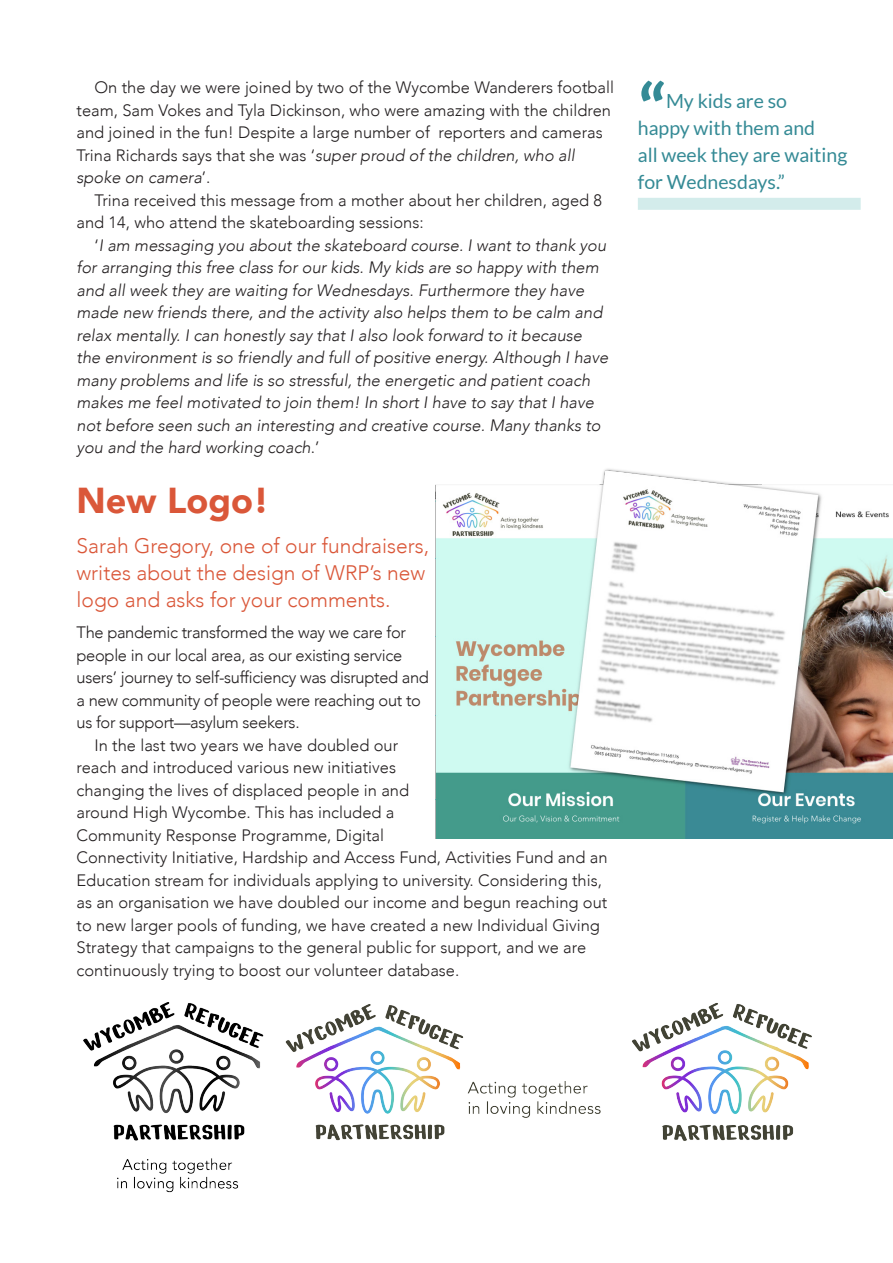
<style>
.page{position:relative;width:893px;height:1263px;background:#fff}
.page>*{position:absolute;margin:0;border:0;box-sizing:border-box;transform-origin:0 0}
.quote_2{font:700 72px "Lato";color:#348a95}
.heading_1{font:900 36px "Avenir";color:#da5739}
.standfirst{font:300 21px/27px "Avenir";color:#da5739}
.quote_2-2{font:19.5px/27px "Lato";color:#348a95}
.text{font:300 16.5px/22.5px "Avenir";color:#231f20}
.text-2{font:italic 300 16.5px/22.5px "Avenir";color:#231f20}
.text_first{font:300 16.5px/22.5px "Avenir";letter-spacing:-.02em;color:#231f20}
.s1{font-style:italic}
.s2{font-style:normal}
</style>
<div class="page">
<img style="left:435px;top:469px;width:458px;height:369px">
<img style="left:83px;top:1002px;width:180px;height:191px">
<img style="left:263px;top:1004px;width:305px;height:137px">
<img style="left:568px;top:1003px;width:244px;height:138px">
<div style="left:638px;top:198px;width:223px;height:12px;background:#d3eceb"></div>
<p class="text" style="left:77px;top:76px;width:539px;text-indent:18px">On the day we were joined by two of the Wycombe Wanderers football team, Sam Vokes and Tyla Dickinson, who were amazing with the children and joined in the fun! Despite a large number of reporters and cameras Trina Richards says that she was ‘<span class="s1">super proud of the children, who all spoke on camera</span>’.</p>
<p class="text" style="left:77px;top:189px;width:527px;text-indent:18px">Trina received this message from a mother about her children, aged 8 and 14, who attend the skateboarding sessions:</p>
<p class="text-2" style="left:77px;top:234px;width:533px;text-indent:18px"><span class="s2">‘</span>I am messaging you about the skateboard course. I want to thank you for arranging this free class for our kids. My kids are so happy with them and all week they are waiting for Wednesdays. Furthermore they have made new friends there, and the activity also helps them to be calm and relax mentally. I can honestly say that I also look forward to it because the environment is so friendly and full of positive energy. Although I have many problems and life is so stressful, the energetic and patient coach makes me feel motivated to join them! In short I have to say that I have not before seen such an interesting and creative course. Many thanks to you and the hard working coach<span class="s2">.’</span></p>
<p class="heading_1" style="left:77px;top:470px;width:194px">New Logo!</p>
<p class="standfirst" style="left:77px;top:532px;width:354px">Sarah Gregory, one of our fundraisers, writes about the design of WRP’s new logo and asks for your comments.</p>
<p class="text_first" style="left:77px;top:621px;width:354px">The pandemic transformed the way we care for people in our local area, as our existing service users’ journey to self-sufficiency was disrupted and a new community of people were reaching out to us for support—asylum seekers.</p>
<p class="text" style="left:77px;top:734px;width:532px;text-indent:18px">In the last two years we have doubled our<br>reach and introduced various new initiatives<br>changing the lives of displaced people in and<br>around High Wycombe. This has included a<br>Community Response Programme, Digital<br>Connectivity Initiative, Hardship and Access Fund, Activities Fund and an Education stream for individuals applying to university. Considering this, as an organisation we have doubled our income and begun reaching out to new larger pools of funding, we have created a new Individual Giving Strategy that campaigns to the general public for support, and we are continuously trying to boost our volunteer database.</p>
<p class="quote_2" style="left:638px;top:69px;width:30px">“</p>
<p class="quote_2-2" style="left:638px;top:88px;width:211px;text-indent:28px">My kids are so<br>happy with them and<br>all week they are waiting for Wednesdays.”</p>
</div>
